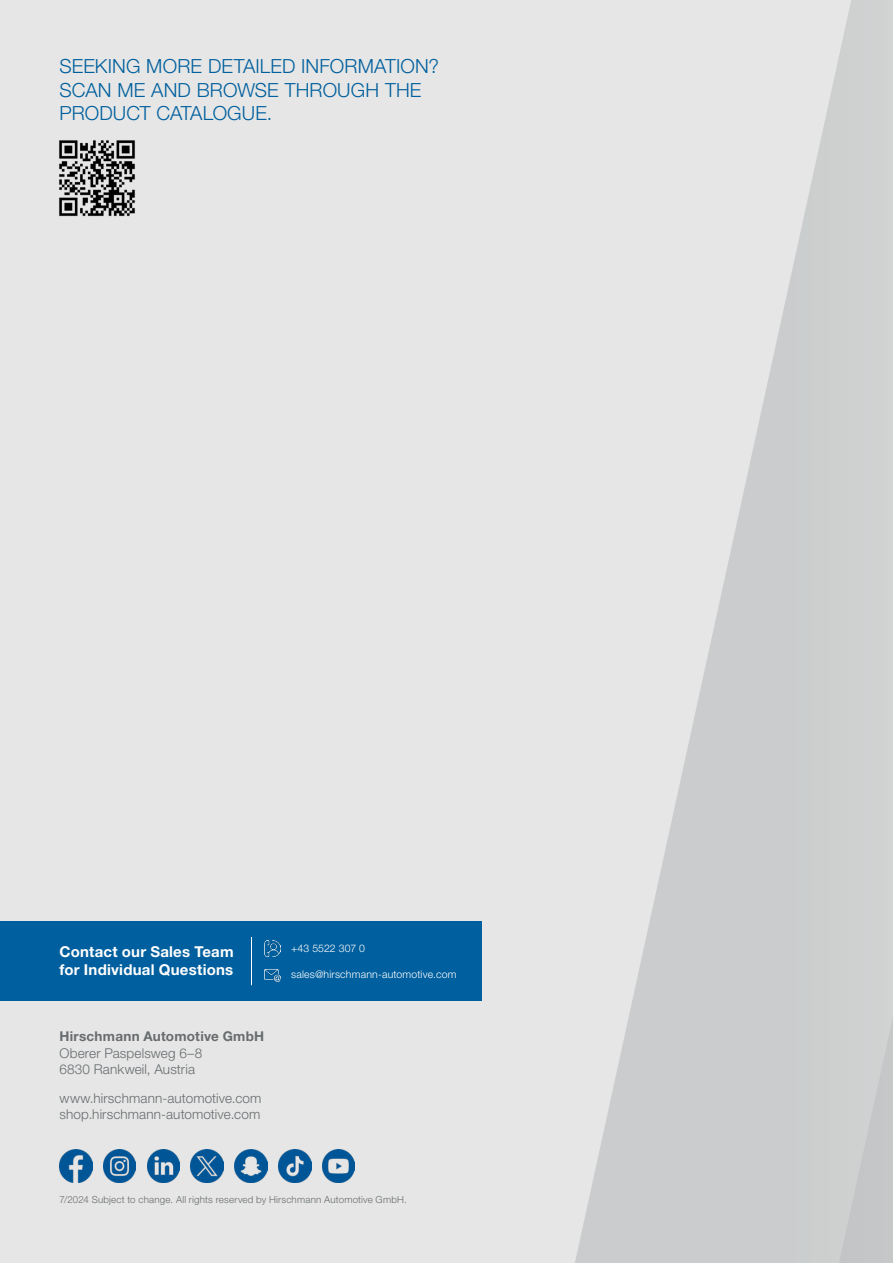
<style>
.page{position:relative;width:893px;height:1263px;background:#e5e6e5}
.page>*{position:absolute;margin:0;border:0;box-sizing:border-box;transform-origin:0 0}
.t1{font:300 19.5px/23.4px "Helvetica Neue LTW1 G";letter-spacing:.01em;color:#005f9e}
.t2{font:700 15px/18px "Helvetica Neue LTW1 G";letter-spacing:.015em;color:#fff}
.t3{font:300 13.5px/16.2px "Helvetica Neue LTW1 G";letter-spacing:.01em;color:#686c6f}
.t4{font:700 13.5px "Helvetica Neue LTW1 G";letter-spacing:.02em;color:#686c6f}
.t5{font:300 10.5px "Helvetica Neue LTW1 G";letter-spacing:.02em;color:#fff}
.t6{font:300 9.75px "Helvetica Neue LTW1 G";letter-spacing:.02em;color:#686c6f}
</style>
<div class="page">
<svg style="left:575px;top:0;width:318px;height:1263px"></svg>
<img style="left:59px;top:140px;width:76px;height:77px">
<img style="left:60px;top:1150px;width:32px;height:32px">
<img style="left:147px;top:1150px;width:33px;height:32px">
<img style="left:322px;top:1150px;width:33px;height:32px">
<img style="left:278px;top:1150px;width:33px;height:32px">
<img style="left:191px;top:1150px;width:32px;height:32px">
<img style="left:235px;top:1150px;width:32px;height:32px">
<img style="left:103px;top:1150px;width:33px;height:32px">
<div style="left:0;top:921px;width:481px;height:80px;background:#005f9e"></div>
<hr style="left:251px;top:937px;width:1px;height:48px;background:#fff">
<img style="left:265px;top:941px;width:15px;height:15px">
<img style="left:265px;top:969px;width:15px;height:12px">
<h1 class="t1" style="left:60px;top:55px;width:381px">SEEKING MORE DETAILED INFORMATION?<br>SCAN ME AND BROWSE THROUGH THE<br>PRODUCT CATALOGUE.</h1>
<p class="t2" style="left:60px;top:943px;width:176px">Contact our Sales Team for Individual Questions</p>
<p class="t5" style="left:291px;top:942px;width:75px">+43 5522 307 0</p>
<p class="t5" style="left:291px;top:967px;width:167px">sales@hirschmann-automotive.com</p>
<p class="t4" style="left:60px;top:1028px;width:206px">Hirschmann Automotive GmbH</p>
<p class="t3" style="left:60px;top:1045px;width:144px">Oberer Paspelsweg 6–8<br>6830 Rankweil, Austria</p>
<p class="t3" style="left:60px;top:1090px;width:203px">www.hirschmann-automotive.com shop.hirschmann-automotive.com</p>
<p class="t6" style="left:60px;top:1194px;width:349px">7/2024 Subject to change. All rights reserved by Hirschmann Automotive GmbH.</p>
</div>
